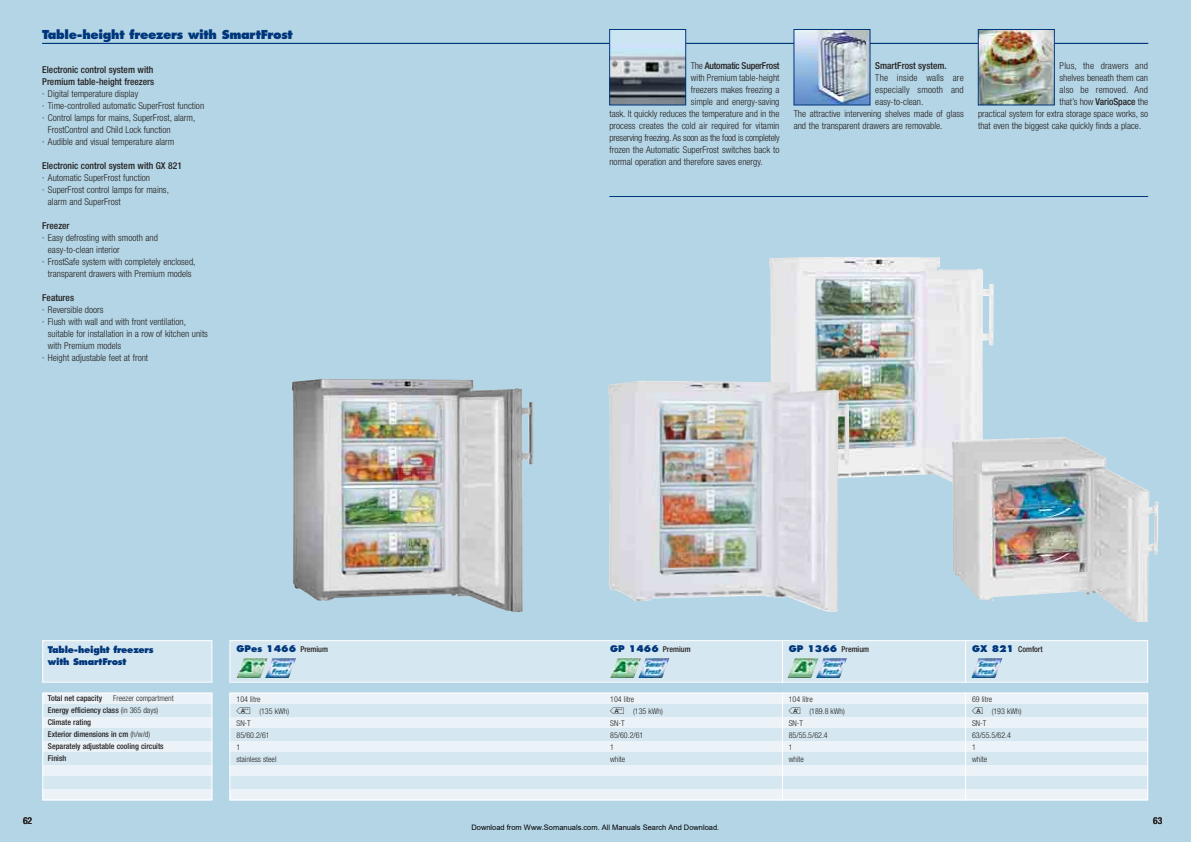
<style>
.page{position:relative;width:1191px;height:842px;background:#fff}
.page>*{position:absolute;margin:0;border:0;box-sizing:border-box;transform-origin:0 0}
.t1{font:800 12px "Futura";letter-spacing:-.025em;color:#00367b}
.t2{font:300 condensed 9.5px "Helvetica Neue";color:#231f20}
.t3{font:500 condensed 9.5px/12px "Helvetica Neue";color:#231f20}
.t4{font:300 condensed 9.5px "Helvetica Neue";letter-spacing:.02em;color:#231f20}
.t5{font:300 condensed 9.5px "Helvetica Neue";letter-spacing:-.025em;color:#231f20}
.t6{font:500 condensed 9.5px "Helvetica Neue";letter-spacing:-.025em;color:#231f20}
.t7{font:800 9px/12px "Futura";letter-spacing:-.025em;color:#00367b}
.t8{font:800 9px "Futura";color:#00367b}
.t9{font:500 condensed 8px/12px "Helvetica Neue";color:#231f20}
.t10{font:300 condensed 8px/12px "Helvetica Neue";color:#231f20}
.t11{font:7.5px "Arial";color:#000}
.s1{font-weight:300}
.s2{font-family:"Helvetica Neue";font-weight:500;font-stretch:condensed;font-size:8px;color:#231f20}
.s3{font-family:"Liebherr Logo";font-weight:400;font-stretch:normal}
.s4{font-weight:500}
.s5{font-family:"Futura";font-weight:800;font-stretch:normal;font-size:9px;color:#00367b}
</style>
<div class="page">
<div style="left:0;top:1px;width:1190px;height:841px;background:#b4d5e5"></div>
<hr style="left:42px;top:43px;width:1106px;height:1px;background:#00367b">
<div style="left:42px;top:693px;width:170px;height:12px;background:#ebf3f8"></div>
<div style="left:42px;top:705px;width:170px;height:12px;background:#d5e7f0"></div>
<div style="left:42px;top:717px;width:170px;height:12px;background:#ebf3f8"></div>
<div style="left:42px;top:729px;width:170px;height:12px;background:#d5e7f0"></div>
<div style="left:42px;top:741px;width:170px;height:12px;background:#ebf3f8"></div>
<div style="left:42px;top:753px;width:170px;height:12px;background:#d5e7f0"></div>
<div style="left:42px;top:765px;width:170px;height:12px;background:#ebf3f8"></div>
<div style="left:42px;top:777px;width:170px;height:12px;background:#d5e7f0"></div>
<div style="left:42px;top:789px;width:170px;height:12px;background:#ebf3f8"></div>
<div style="left:42px;top:693px;width:170px;height:107px;border:1px solid #fff"></div>
<div style="left:43px;top:641px;width:169px;height:41px;background:#d5e7f0"></div>
<div style="left:42px;top:640px;width:170px;height:43px;border:1px solid #fff"></div>
<hr style="left:609px;top:196px;width:539px;height:1px;background:#00367b">
<img style="left:611px;top:31px;width:73px;height:72px">
<div style="left:609px;top:29px;width:77px;height:76px;border:1px solid #00367b"></div>
<img style="left:980px;top:31px;width:72px;height:72px">
<div style="left:978px;top:29px;width:76px;height:76px;border:1px solid #00367b"></div>
<img style="left:795px;top:31px;width:73px;height:72px">
<div style="left:793px;top:29px;width:77px;height:76px;border:1px solid #00367b"></div>
<svg style="left:229px;top:640px;width:919px;height:161px;background:#dbeaf2"></svg>
<img style="left:268px;top:658px;width:28px;height:20px">
<img style="left:236px;top:658px;width:32px;height:20px">
<img style="left:971px;top:658px;width:31px;height:20px">
<img style="left:787px;top:658px;width:29px;height:20px">
<img style="left:816px;top:658px;width:31px;height:20px">
<img style="left:292px;top:379px;width:241px;height:233px">
<img style="left:610px;top:658px;width:28px;height:20px">
<img style="left:638px;top:658px;width:31px;height:20px">
<img style="left:769px;top:257px;width:224px;height:225px">
<img style="left:608px;top:381px;width:241px;height:231px">
<img style="left:951px;top:437px;width:207px;height:185px">
<p class="t1" style="left:42px;top:29px;width:252px">Table-height freezers with SmartFrost</p>
<p class="t3" style="left:42px;top:65px;width:113px">Electronic control system with<br>Premium table-height freezers</p>
<p class="t2" style="left:42px;top:90px;width:97px">· Digital temperature display</p>
<p class="t2" style="left:42px;top:102px;width:163px">· Time-controlled automatic SuperFrost function</p>
<p class="t2" style="left:42px;top:114px;width:155px">· Control lamps for mains, SuperFrost, alarm,</p>
<p class="t2" style="left:48px;top:126px;width:124px">FrostControl and Child Lock function</p>
<p class="t2" style="left:42px;top:138px;width:134px">· Audible and visual temperature alarm</p>
<p class="t3" style="left:42px;top:161px;width:141px">Electronic control system with GX 821</p>
<p class="t2" style="left:42px;top:174px;width:109px">· Automatic SuperFrost function</p>
<p class="t2" style="left:42px;top:186px;width:128px">· SuperFrost control lamps for mains,</p>
<p class="t2" style="left:48px;top:198px;width:74px">alarm and SuperFrost</p>
<p class="t3" style="left:42px;top:221px;width:29px">Freezer</p>
<p class="t2" style="left:42px;top:234px;width:117px">· Easy defrosting with smooth and</p>
<p class="t2" style="left:48px;top:246px;width:73px">easy-to-clean interior</p>
<p class="t2" style="left:42px;top:258px;width:155px">· FrostSafe system with completely enclosed,</p>
<p class="t2" style="left:48px;top:270px;width:145px">transparent drawers with Premium models</p>
<p class="t3" style="left:42px;top:293px;width:33px">Features</p>
<p class="t2" style="left:42px;top:306px;width:63px">· Reversible doors</p>
<p class="t2" style="left:42px;top:318px;width:145px">· Flush with wall and with front ventilation,</p>
<p class="t2" style="left:48px;top:330px;width:162px">suitable for installation in a row of kitchen units</p>
<p class="t2" style="left:48px;top:342px;width:75px">with Premium models</p>
<p class="t2" style="left:42px;top:354px;width:107px">· Height adjustable feet at front</p>
<p class="t7" style="left:48px;top:645px;width:107px">Table-height freezers with SmartFrost</p>
<p class="t9" style="left:48px;top:693px;width:56px">Total net capacity</p>
<p class="t9" style="left:48px;top:693px;width:127px;text-indent:65px"><span class="s1">Freezer compartment<br></span>Energy efficiency class <span class="s1">(in 365 days)<br></span>Climate rating<br>Exterior dimensions in cm <span class="s1">(h/w/d)<br></span>Separately adjustable cooling circuits<br>Finish</p>
<p class="t8" style="left:236px;top:644px;width:93px">GPes 1466 <span class="s2">Premium</span></p>
<p class="t10" style="left:236px;top:694px;width:54px">104 litre<br><span class="s3">N</span> (135 kWh)<br>SN-T<br>85/60.2/61<br>1<br>stainless steel</p>
<p class="t6" style="left:691px;top:62px;width:90px"><span class="s1">The</span> Automatic SuperFrost</p>
<p class="t2" style="left:691px;top:74px;width:90px">with Premium table-height</p>
<p class="t2" style="left:691px;top:86px;width:90px">freezers makes freezing a</p>
<p class="t2" style="left:691px;top:98px;width:90px">simple and energy-saving</p>
<p class="t2" style="left:609px;top:110px;width:172px">task. It quickly reduces the temperature and in the</p>
<p class="t2" style="left:609px;top:122px;width:172px">process creates the cold air required for vitamin</p>
<p class="t5" style="left:609px;top:134px;width:172px">preserving freezing. As soon as the food is completely</p>
<p class="t2" style="left:609px;top:146px;width:172px">frozen the Automatic SuperFrost switches back to</p>
<p class="t2" style="left:609px;top:158px;width:155px">normal operation and therefore saves energy.</p>
<p class="t3" style="left:875px;top:61px;width:73px">SmartFrost system.</p>
<p class="t4" style="left:875px;top:74px;width:90px">The inside walls are</p>
<p class="t4" style="left:875px;top:86px;width:90px">especially smooth and</p>
<p class="t2" style="left:875px;top:98px;width:50px">easy-to-clean.</p>
<p class="t2" style="left:793px;top:110px;width:172px">The attractive intervening shelves made of glass</p>
<p class="t2" style="left:793px;top:122px;width:150px">and the transparent drawers are removable.</p>
<p class="t4" style="left:1059px;top:62px;width:90px">Plus, the drawers and</p>
<p class="t2" style="left:1059px;top:74px;width:90px">shelves beneath them can</p>
<p class="t4" style="left:1059px;top:86px;width:90px">also be removed. And</p>
<p class="t2" style="left:1059px;top:98px;width:90px">that’s how <span class="s4">VarioSpace</span> the</p>
<p class="t2" style="left:978px;top:110px;width:172px">practical system for extra storage space works, so</p>
<p class="t2" style="left:978px;top:122px;width:165px">that even the biggest cake quickly finds a place.</p>
<p class="t9" style="left:610px;top:644px;width:82px"><span class="s5">GP 1466</span> Premium</p>
<p class="t10" style="left:610px;top:694px;width:54px">104 litre<br><span class="s3">N</span> (135 kWh)<br>SN-T<br>85/60.2/61<br>1<br>white</p>
<p class="t9" style="left:788px;top:644px;width:82px"><span class="s5">GP 1366</span> Premium</p>
<p class="t10" style="left:788px;top:694px;width:58px">104 litre<br><span class="s3">M</span> (189.8 kWh)<br>SN-T<br>85/55.5/62.4<br>1<br>white</p>
<p class="t9" style="left:972px;top:644px;width:72px"><span class="s5">GX 821</span> Comfort</p>
<p class="t10" style="left:972px;top:694px;width:51px">69 litre<br><span class="s3">A</span> (193 kWh)<br>SN-T<br>63/55.5/62.4<br>1<br>white</p>
<p class="t3" style="left:23px;top:815px;width:11px">62</p>
<p class="t3" style="left:1153px;top:815px;width:11px">63</p>
<p class="t11" style="left:471px;top:824px;width:249px">Download from Www.Somanuals.com. All Manuals Search And Download.</p>
</div>
